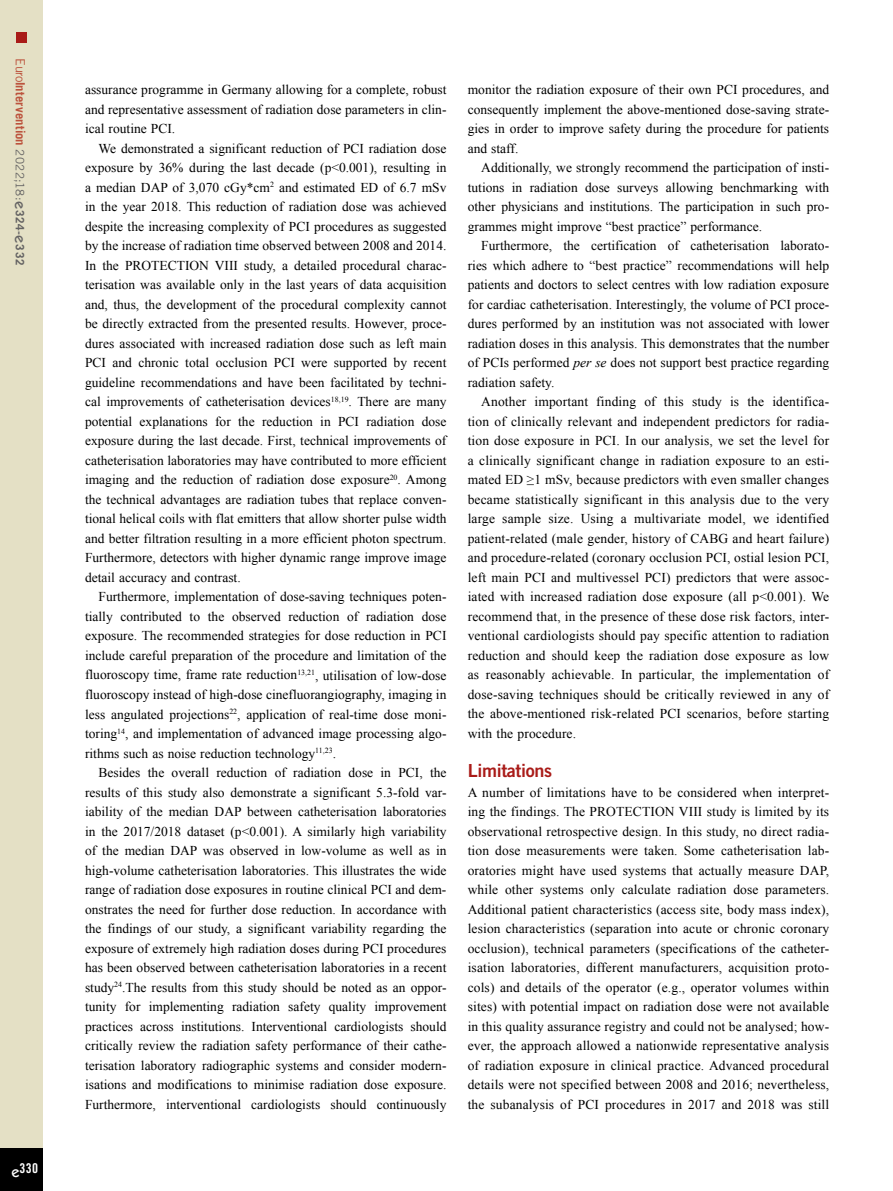
<style>
.page{position:relative;width:893px;height:1191px;background:#fff}
.page>*{position:absolute;margin:0;border:0;box-sizing:border-box;transform-origin:0 0}
.t1{font:18px "Trade Gothic LT Std Bd 2";letter-spacing:-.02em;color:#a91b18}
.t2{font:13.5px/19.5px "Times New Roman";color:#000;text-align:justify}
.t3{font:13.5px "Trade Gothic LT Std Bd Cn 20";color:#fff}
.t4{font:700 12.75px "Trade Gothic LT Std";letter-spacing:.005em;color:#bc533d}
.s1{font-weight:400}
.s2{font-weight:400;font-size:11.7px;color:#646363}
.s3{font-family:"ITC Kabel Std";font-weight:500;font-size:15px;color:#646363}
.s4{font-size:11.7px;color:#646363}
.s5{font-family:"ITC Kabel Std";font-weight:500;font-size:15px}
.s6{font-style:italic}
</style>
<div class="page">
<div style="left:0;top:0;width:43px;height:1191px;background:#e4e0c5"></div>
<div style="left:0;top:1148px;width:43px;height:43px;background:#000"></div>
<div style="left:16px;top:32px;width:10px;height:10px;background:#a91b18"></div>
<p class="t4" style="left:28px;top:58px;width:208px;rotate:90deg"><span class="s1">Euro</span>Intervention <span class="s2">2022;18:</span><span class="s3">e</span><span class="s4">324-</span><span class="s3">e</span><span class="s4">332</span></p>
<p class="t3" style="left:11px;top:1160px;width:28px"><span class="s5">e</span>330</p>
<p class="t2" style="left:85px;top:80px;width:363px">assurance programme in Germany allowing for a complete, robust and representative assessment of radiation dose parameters in clin&shy;ical routine PCI.</p>
<p class="t2" style="left:85px;top:138px;width:363px;text-indent:14px">We demonstrated a significant reduction of PCI radiation dose exposure by 36% during the last decade (p&lt;0.001), resulting in a median DAP of 3,070 cGy*cm<sup>2</sup> and estimated ED of 6.7 mSv in the year 2018. This reduction of radiation dose was achieved despite the increasing complexity of PCI procedures as suggested by the increase of radiation time observed between 2008 and 2014.<br>In the PROTECTION VIII study, a detailed procedural charac&shy;terisation was available only in the last years of data acquisition and, thus, the development of the procedural complexity cannot be directly extracted from the presented results. However, proce&shy;dures associated with increased radiation dose such as left main PCI and chronic total occlusion PCI were supported by recent guideline recommendations and have been facilitated by techni&shy;cal improvements of catheterisation devices<sup>18,19</sup>. There are many potential explanations for the reduction in PCI radiation dose exposure during the last decade. First, technical improvements of catheterisation laboratories may have contributed to more efficient imaging and the reduction of radiation dose exposure<sup>20</sup>. Among the technical advantages are radiation tubes that replace conven&shy;tional helical coils with flat emitters that allow shorter pulse width and better filtration resulting in a more efficient photon spectrum.<br>Furthermore, detectors with higher dynamic range improve image detail accuracy and contrast.</p>
<p class="t2" style="left:85px;top:587px;width:363px;text-indent:14px">Furthermore, implementation of dose-saving techniques poten&shy;tially contributed to the observed reduction of radiation dose exposure. The recommended strategies for dose reduction in PCI include careful preparation of the procedure and limitation of the fluoroscopy time, frame rate reduction<sup>13,21</sup>, utilisation of low-dose fluoroscopy instead of high-dose cinefluorangiography, imaging in less angulated projections<sup>22</sup>, application of real-time dose moni&shy;toring<sup>14</sup>, and implementation of advanced image processing algo&shy;rithms such as noise reduction technology<sup>11,23</sup>.</p>
<p class="t2" style="left:85px;top:762px;width:363px;text-indent:14px">Besides the overall reduction of radiation dose in PCI, the results of this study also demonstrate a significant 5.3-fold var&shy;iability of the median DAP between catheterisation laboratories in the 2017/2018 dataset (p&lt;0.001). A similarly high variability of the median DAP was observed in low-volume as well as in high-volume catheterisation laboratories. This illustrates the wide range of radiation dose exposures in routine clinical PCI and dem&shy;onstrates the need for further dose reduction. In accordance with the findings of our study, a significant variability regarding the exposure of extremely high radiation doses during PCI procedures has been observed between catheterisation laboratories in a recent study<sup>24</sup>.The results from this study should be noted as an oppor&shy;tunity for implementing radiation safety quality improvement practices across institutions. Interventional cardiologists should critically review the radiation safety performance of their cathe&shy;terisation laboratory radiographic systems and consider modern&shy;isations and modifications to minimise radiation dose exposure.<br>Furthermore, interventional cardiologists should continuously</p>
<p class="t2" style="left:468px;top:80px;width:363px">monitor the radiation exposure of their own PCI procedures, and consequently implement the above-mentioned dose-saving strate&shy;gies in order to improve safety during the procedure for patients and staff.</p>
<p class="t2" style="left:468px;top:158px;width:363px;text-indent:14px">Additionally, we strongly recommend the participation of insti&shy;tutions in radiation dose surveys allowing benchmarking with other physicians and institutions. The participation in such pro&shy;grammes might improve “best practice” performance.</p>
<p class="t2" style="left:468px;top:236px;width:363px;text-indent:14px">Furthermore, the certification of catheterisation laborato&shy;ries which adhere to “best practice” recommendations will help patients and doctors to select centres with low radiation exposure for cardiac catheterisation. Interestingly, the volume of PCI proce&shy;dures performed by an institution was not associated with lower radiation doses in this analysis. This demonstrates that the number of PCIs performed <span class="s6">per se</span> does not support best practice regarding radiation safety.</p>
<p class="t2" style="left:468px;top:392px;width:363px;text-indent:14px">Another important finding of this study is the identifica&shy;tion of clinically relevant and independent predictors for radia&shy;tion dose exposure in PCI. In our analysis, we set the level for a clinically significant change in radiation exposure to an esti&shy;mated ED ≥1 mSv, because predictors with even smaller changes became statistically significant in this analysis due to the very large sample size. Using a multivariate model, we identified patient-related (male gender, history of CABG and heart failure) and procedure-related (coronary occlusion PCI, ostial lesion PCI, left main PCI and multivessel PCI) predictors that were assoc&shy;iated with increased radiation dose exposure (all p&lt;0.001). We recommend that, in the presence of these dose risk factors, inter&shy;ventional cardiologists should pay specific attention to radiation reduction and should keep the radiation dose exposure as low as reasonably achievable. In particular, the implementation of dose-saving techniques should be critically reviewed in any of the above-mentioned risk-related PCI scenarios, before starting with the procedure.</p>
<h1 class="t1" style="left:468px;top:759px;width:86px">Limitations</h1>
<p class="t2" style="left:468px;top:782px;width:363px">A number of limitations have to be considered when interpret&shy;ing the findings. The PROTECTION VIII study is limited by its observational retrospective design. In this study, no direct radia&shy;tion dose measurements were taken. Some catheterisation lab&shy;oratories might have used systems that actually measure DAP, while other systems only calculate radiation dose parameters.<br>Additional patient characteristics (access site, body mass index), lesion characteristics (separation into acute or chronic coronary occlusion), technical parameters (specifications of the catheter&shy;isation laboratories, different manufacturers, acquisition proto&shy;cols) and details of the operator (e.g., operator volumes within sites) with potential impact on radiation dose were not available in this quality assurance registry and could not be analysed; how&shy;ever, the approach allowed a nationwide representative analysis of radiation exposure in clinical practice. Advanced procedural details were not specified between 2008 and 2016; nevertheless, the subanalysis of PCI procedures in 2017 and 2018 was still</p>
</div>
